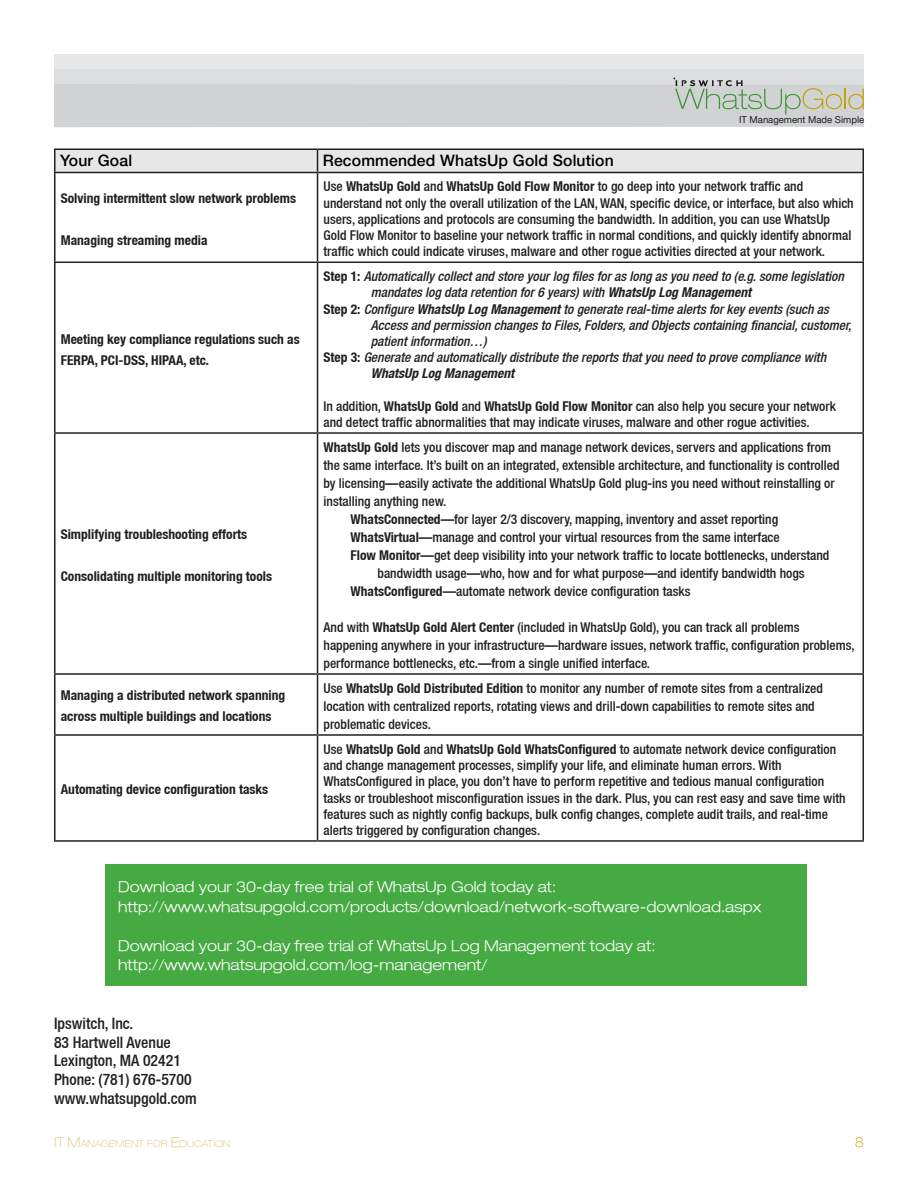
<style>
.page{position:relative;width:918px;height:1188px;background:#fff}
.page>*{position:absolute;margin:0;border:0;box-sizing:border-box;transform-origin:0 0}
.t1{font:500 condensed 15.75px "Helvetica Neue LT";color:#231f20}
.Title_Main{font:500 15.75px "Helvetica Neue LT";letter-spacing:.01em;color:#000}
.t2{font:300 expanded 15px/19.5px "Helvetica Neue LT";color:#fff}
.t3{font:500 condensed 13.5px/16.2px "Helvetica Neue LT";color:#231f20}
.t4{font:italic 500 condensed 13.5px/16.2px "Helvetica Neue LT";color:#231f20}
.t5{font:700 condensed 13.5px/21px "Helvetica Neue LT";color:#231f20}
.t6{font:100 expanded 13.5px "Helvetica Neue LT";color:#c2a205}
.t7{font:100 expanded 9.45px "Helvetica Neue LT";letter-spacing:.015em;color:#dbc26e}
.t8{font:9.45px "Helvetica Neue LT";color:#201d1e}
.s1{font-weight:700}
.s2{font-weight:700;font-style:normal}
.s3{font-size:13.5px}
</style>
<div class="page">
<div style="left:54px;top:54px;width:810px;height:42px;background:#e6e7e9"></div>
<div style="left:54px;top:69px;width:810px;height:42px;background:#dcdddf"></div>
<svg style="left:54px;top:78px;width:810px;height:49px"></svg>
<hr style="left:54px;top:148px;width:264px;height:2px;background:#231f20">
<hr style="left:54px;top:150px;width:2px;height:22px;background:#231f20">
<hr style="left:318px;top:148px;width:546px;height:2px;background:#231f20">
<svg style="left:55px;top:149px;width:807px;height:23px;background:#dadbdd"></svg>
<hr style="left:862px;top:150px;width:2px;height:22px;background:#231f20">
<hr style="left:54px;top:172px;width:264px;height:1px;background:#231f20">
<hr style="left:54px;top:173px;width:2px;height:89px;background:#231f20">
<hr style="left:318px;top:172px;width:546px;height:1px;background:#231f20">
<hr style="left:317px;top:173px;width:1px;height:89px;background:#231f20">
<hr style="left:862px;top:173px;width:2px;height:89px;background:#231f20">
<hr style="left:54px;top:262px;width:264px;height:1px;background:#231f20">
<hr style="left:54px;top:263px;width:2px;height:169px;background:#231f20">
<hr style="left:318px;top:262px;width:546px;height:1px;background:#231f20">
<hr style="left:317px;top:263px;width:1px;height:169px;background:#231f20">
<hr style="left:862px;top:263px;width:2px;height:169px;background:#231f20">
<hr style="left:54px;top:432px;width:264px;height:2px;background:#231f20">
<hr style="left:54px;top:434px;width:2px;height:239px;background:#231f20">
<hr style="left:318px;top:432px;width:546px;height:2px;background:#231f20">
<hr style="left:317px;top:434px;width:1px;height:239px;background:#231f20">
<hr style="left:862px;top:434px;width:2px;height:239px;background:#231f20">
<hr style="left:54px;top:673px;width:264px;height:2px;background:#231f20">
<hr style="left:54px;top:675px;width:2px;height:59px;background:#231f20">
<hr style="left:318px;top:673px;width:546px;height:2px;background:#231f20">
<hr style="left:317px;top:675px;width:1px;height:59px;background:#231f20">
<hr style="left:862px;top:675px;width:2px;height:59px;background:#231f20">
<hr style="left:54px;top:734px;width:264px;height:2px;background:#231f20">
<hr style="left:54px;top:736px;width:2px;height:104px;background:#231f20">
<hr style="left:318px;top:734px;width:546px;height:2px;background:#231f20">
<hr style="left:317px;top:736px;width:1px;height:104px;background:#231f20">
<hr style="left:862px;top:736px;width:2px;height:104px;background:#231f20">
<hr style="left:54px;top:840px;width:264px;height:2px;background:#231f20">
<hr style="left:318px;top:840px;width:546px;height:2px;background:#231f20">
<div style="left:105px;top:864px;width:702px;height:122px;background:#46aa42"></div>
<p class="t8" style="left:739px;top:114px;width:127px">IT Management Made Simple</p>
<p class="Title_Main" style="left:60px;top:152px;width:74px">Your Goal</p>
<p class="Title_Main" style="left:323px;top:152px;width:292px">Recommended WhatsUp Gold Solution</p>
<p class="t5" style="left:61px;top:187px;width:237px">Solving intermittent slow network problems</p>
<p class="t5" style="left:61px;top:229px;width:148px">Managing streaming media</p>
<p class="t3" style="left:324px;top:178px;width:532px">Use <span class="s1">WhatsUp Gold</span> and <span class="s1">WhatsUp Gold Flow Monitor</span> to go deep into your network traffic and understand not only the overall utilization of the LAN, WAN, specific device, or interface, but also which users, applications and protocols are consuming the bandwidth. In addition, you can use WhatsUp Gold Flow Monitor to baseline your network traffic in normal conditions, and quickly identify abnormal traffic which could indicate viruses, malware and other rogue activities directed at your network.</p>
<p class="t5" style="left:61px;top:328px;width:241px">Meeting key compliance regulations such as<br>FERPA, PCI-DSS, HIPAA, etc.</p>
<p class="t5" style="left:61px;top:524px;width:188px">Simplifying troubleshooting efforts</p>
<p class="t5" style="left:61px;top:566px;width:213px">Consolidating multiple monitoring tools</p>
<p class="t4" style="left:371px;top:268px;width:475px;text-indent:-47px"><span class="s2">Step 1:</span> Automatically collect and store your log files for as long as you need to (e.g. some legislation mandates log data retention for 6 years) with <span class="s1">WhatsUp Log Management</span></p>
<p class="t4" style="left:371px;top:301px;width:482px;text-indent:-47px"><span class="s2">Step 2:</span> Configure <span class="s1">WhatsUp Log Management</span> to generate real-time alerts for key events (such as<br>Access and permission changes to Files, Folders, and Objects containing financial, customer, patient information…)</p>
<p class="t4" style="left:371px;top:349px;width:457px;text-indent:-47px"><span class="s2">Step 3:</span> Generate and automatically distribute the reports that you need to prove compliance with<br><span class="s1">WhatsUp Log Management</span></p>
<p class="t3" style="left:324px;top:398px;width:514px">In addition, <span class="s1">WhatsUp Gold</span> and <span class="s1">WhatsUp Gold Flow Monitor</span> can also help you secure your network and detect traffic abnormalities that may indicate viruses, malware and other rogue activities.</p>
<p class="t3" style="left:324px;top:438px;width:518px;line-height:18px"><span class="s1">WhatsUp Gold</span> lets you discover map and manage network devices, servers and applications from the same interface. It’s built on an integrated, extensible architecture, and functionality is controlled by licensing—easily activate the additional WhatsUp Gold plug-ins you need without reinstalling or installing anything new.</p>
<p class="t3" style="left:351px;top:511px;width:429px"><span class="s1">WhatsConnected</span>—for layer 2/3 discovery, mapping, inventory and asset reporting</p>
<p class="t3" style="left:351px;top:529px;width:431px"><span class="s1">WhatsVirtual</span>—manage and control your virtual resources from the same interface</p>
<p class="t3" style="left:351px;top:546px;width:480px;line-height:18px;text-align:center"><span class="s1">Flow Monitor</span>—get deep visibility into your network traffic to locate bottlenecks, understand bandwidth usage—who, how and for what purpose—and identify bandwidth hogs</p>
<p class="t3" style="left:351px;top:583px;width:341px"><span class="s1">WhatsConfigured</span>—automate network device configuration tasks</p>
<p class="t3" style="left:324px;top:618px;width:533px;line-height:18px">And with <span class="s1">WhatsUp Gold Alert Center</span> (included in WhatsUp Gold), you can track all problems happening anywhere in your infrastructure—hardware issues, network traffic, configuration problems, performance bottlenecks, etc.—from a single unified interface.</p>
<p class="t5" style="left:61px;top:685px;width:226px">Managing a distributed network spanning across multiple buildings and locations</p>
<p class="t3" style="left:324px;top:679px;width:501px;line-height:18px">Use <span class="s1">WhatsUp Gold Distributed Edition</span> to monitor any number of remote sites from a centralized location with centralized reports, rotating views and drill-down capabilities to remote sites and problematic devices.</p>
<p class="t5" style="left:61px;top:779px;width:209px">Automating device configuration tasks</p>
<p class="t3" style="left:324px;top:741px;width:524px">Use <span class="s1">WhatsUp Gold</span> and <span class="s1">WhatsUp Gold WhatsConfigured</span> to automate network device configuration and change management processes, simplify your life, and eliminate human errors. With WhatsConfigured in place, you don’t have to perform repetitive and tedious manual configuration tasks or troubleshoot misconfiguration issues in the dark. Plus, you can rest easy and save time with features such as nightly config backups, bulk config changes, complete audit trails, and real-time alerts triggered by configuration changes.</p>
<p class="t2" style="left:118px;top:877px;width:645px">Download your 30-day free trial of WhatsUp Gold today at: http://www.whatsupgold.com/products/download/network-software-download.aspx</p>
<p class="t2" style="left:118px;top:935px;width:539px">Download your 30-day free trial of WhatsUp Log Management today at: http://www.whatsupgold.com/log-management/</p>
<p class="t1" style="left:54px;top:1014px;width:81px">Ipswitch, Inc.</p>
<p class="t1" style="left:54px;top:1033px;width:118px">83 Hartwell Avenue</p>
<p class="t1" style="left:54px;top:1051px;width:128px">Lexington, MA 02421</p>
<p class="t1" style="left:54px;top:1070px;width:139px">Phone: (781) 676-5700</p>
<p class="t1" style="left:54px;top:1089px;width:144px">www.whatsupgold.com</p>
<p class="t7" style="left:54px;top:1138px;width:178px"><span class="s3">IT M</span>ANAGEMENT FOR <span class="s3">E</span>DUCATION</p>
<p class="t6" style="left:855px;top:1134px;width:10px">8</p>
</div>
